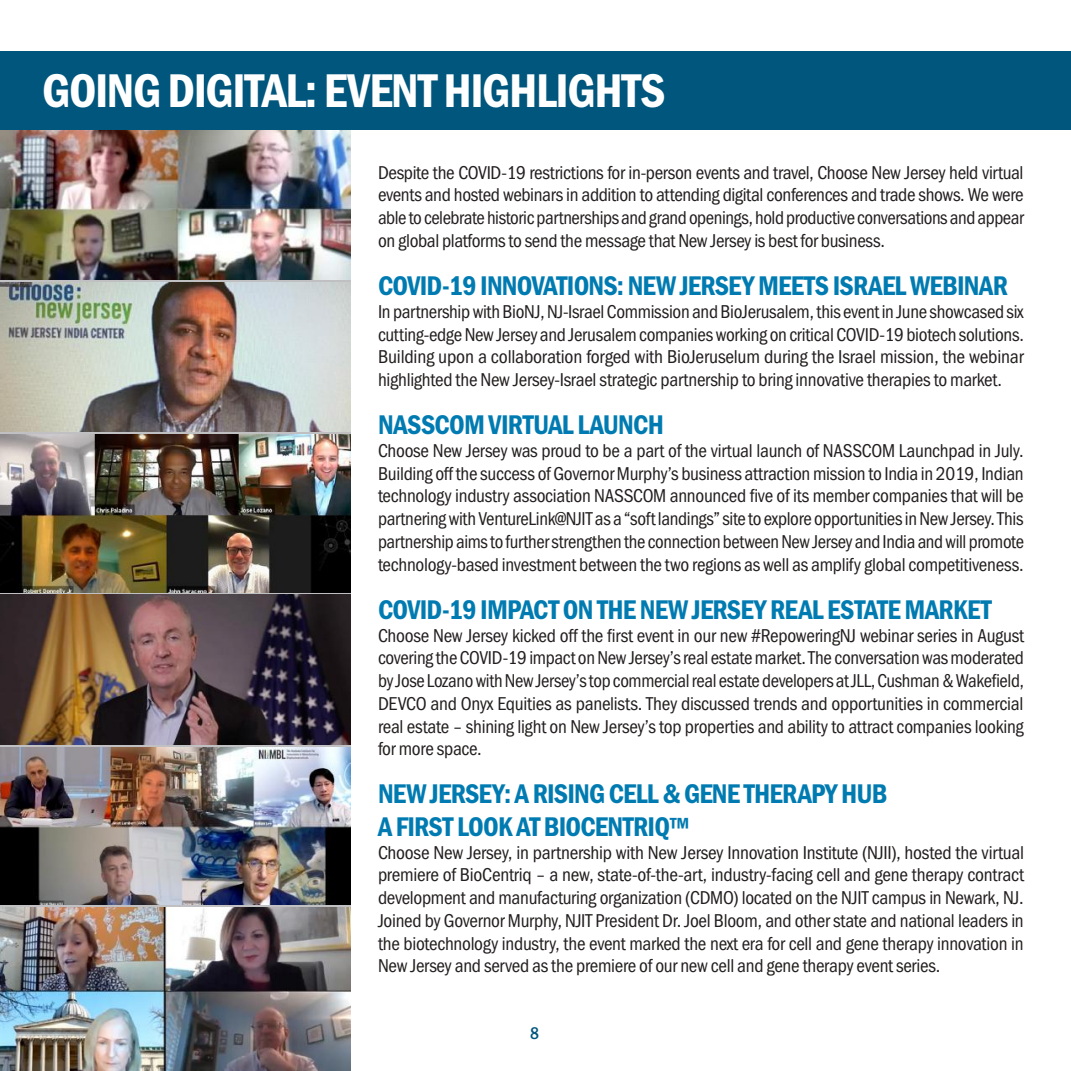
<style>
.page{position:relative;width:1071px;height:1071px;background:#fff}
.page>*{position:absolute;margin:0;border:0;box-sizing:border-box;transform-origin:0 0}
.t1{font:49px "Franklin Gothic URW Con Dem";letter-spacing:-.03em;color:#fff}
.t2{font:28px/32.4px "Franklin Gothic URW Con Dem";letter-spacing:-.03em;color:#007bb1}
.t3{font:19.25px/22.8px "Franklin Gothic URW Con Boo";letter-spacing:-.015em;color:#241f1f;text-align:justify}
.t4{font:500 17.5px "Franklin Gothic URW Cond";color:#00567c}
</style>
<div class="page">
<img style="left:0;top:435px;width:350px;height:157px">
<img style="left:0;top:130px;width:350px;height:149px">
<img style="left:0;top:282px;width:350px;height:150px">
<img style="left:0;top:747px;width:350px;height:158px">
<img style="left:0;top:595px;width:350px;height:150px">
<div style="left:0;top:51px;width:1071px;height:79px;background:#00567c"></div>
<img style="left:0;top:908px;width:350px;height:163px">
<h1 class="t1" style="left:42px;top:73px;width:625px">GOING DIGITAL: EVENT HIGHLIGHTS</h1>
<p class="t3" style="left:378px;top:162px;width:648px">Despite the COVID-19 restrictions for in-person events and travel, Choose New Jersey held virtual events and hosted webinars in addition to attending digital conferences and trade shows. We were able to celebrate historic partnerships and grand openings, hold productive conversations and appear on global platforms to send the message that New Jersey is best for business.</p>
<h2 class="t2" style="left:378px;top:272px;width:631px">COVID-19 INNOVATIONS: NEW JERSEY MEETS ISRAEL WEBINAR</h2>
<p class="t3" style="left:378px;top:301px;width:647px">In partnership with BioNJ, NJ-Israel Commission and BioJerusalem, this event in June showcased six cutting-edge New Jersey and Jerusalem companies working on critical COVID-19 biotech solutions.<br>Building upon a collaboration forged with BioJeruselum during the Israel mission, the webinar highlighted the New Jersey-Israel strategic partnership to bring innovative therapies to market.</p>
<h2 class="t2" style="left:378px;top:411px;width:287px">NASSCOM VIRTUAL LAUNCH</h2>
<p class="t3" style="left:378px;top:440px;width:648px">Choose New Jersey was proud to be a part of the virtual launch of NASSCOM Launchpad in July.<br>Building off the success of Governor Murphy’s business attraction mission to India in 2019, Indian technology industry association NASSCOM announced five of its member companies that will be partnering with VentureLink@NJIT as a “soft landings” site to explore opportunities in New Jersey. This partnership aims to further strengthen the connection between New Jersey and India and will promote technology-based investment between the two regions as well as amplify global competitiveness.</p>
<h2 class="t2" style="left:378px;top:595px;width:615px">COVID-19 IMPACT ON THE NEW JERSEY REAL ESTATE MARKET</h2>
<p class="t3" style="left:378px;top:625px;width:648px">Choose New Jersey kicked off the first event in our new #RepoweringNJ webinar series in August covering the COVID-19 impact on New Jersey’s real estate market. The conversation was moderated by Jose Lozano with New Jersey’s top commercial real estate developers at JLL, Cushman &amp; Wakefield, DEVCO and Onyx Equities as panelists. They discussed trends and opportunities in commercial real estate – shining light on New Jersey’s top properties and ability to attract companies looking for more space.</p>
<h2 class="t2" style="left:378px;top:780px;width:511px">NEW JERSEY: A RISING CELL &amp; GENE THERAPY HUB<br>A FIRST LOOK AT BIOCENTRIQ™</h2>
<p class="t3" style="left:378px;top:842px;width:648px">Choose New Jersey, in partnership with New Jersey Innovation Institute (NJII), hosted the virtual premiere of BioCentriq – a new, state-of-the-art, industry-facing cell and gene therapy contract development and manufacturing organization (CDMO) located on the NJIT campus in Newark, NJ.<br>Joined by Governor Murphy, NJIT President Dr. Joel Bloom, and other state and national leaders in the biotechnology industry, the event marked the next era for cell and gene therapy innovation in New Jersey and served as the premiere of our new cell and gene therapy event series.</p>
<p class="t4" style="left:530px;top:1027px;width:10px">8</p>
</div>
